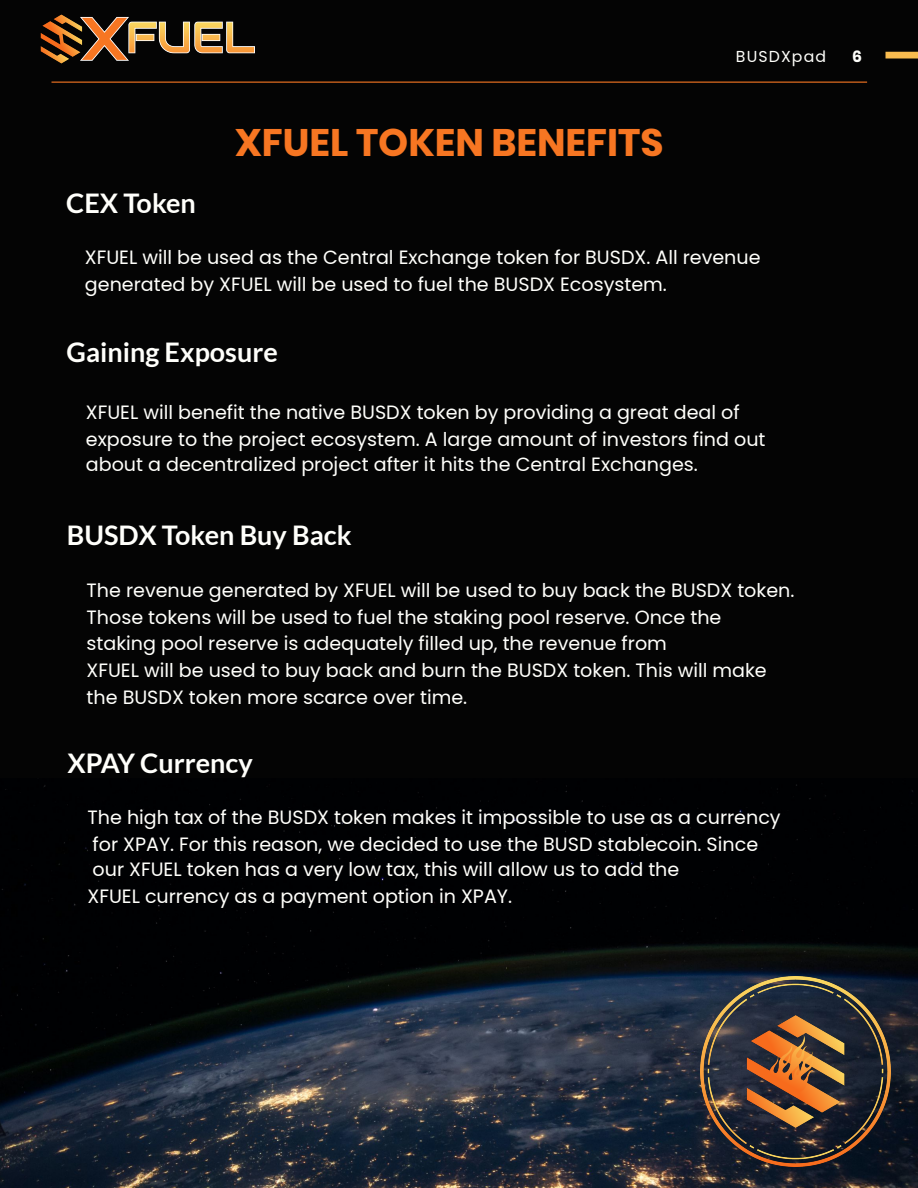
<style>
.page{position:relative;width:918px;height:1188px;background:#040404}
.page>*{position:absolute;margin:0;border:0;box-sizing:border-box;transform-origin:0 0}
.t1{font:700 38.25px "Poppins";color:#f77622}
.t2{font:700 27px "Lato";color:#fffffb}
.t3{font:19.2px/26.7px "Poppins";color:#fffffb}
.t4{font:15.75px "Poppins";letter-spacing:.07em;color:#fffffb}
.t5{font:700 15.75px "Poppins";color:#fffffb}
</style>
<div class="page">
<div style="left:889px;top:52px;width:29px;height:6px;background:#f9bc4f"></div>
<hr style="left:52px;top:82px;width:815px;height:1px;background:#f77622">
<img style="left:40px;top:14px;width:214px;height:50px">
<img style="left:0;top:784px;width:918px;height:404px">
<img style="left:700px;top:976px;width:190px;height:191px">
<h2 class="t2" style="left:66px;top:186px;width:131px">CEX Token</h2>
<h1 class="t1" style="left:235px;top:116px;width:430px">XFUEL TOKEN BENEFITS</h1>
<p class="t4" style="left:736px;top:49px;width:92px">BUSDXpad</p>
<p class="t5" style="left:852px;top:45px;width:11px">6</p>
<p class="t3" style="left:85px;top:245px;width:677px">XFUEL will be used as the Central Exchange token for BUSDX. All revenue generated by XFUEL will be used to fuel the BUSDX Ecosystem.</p>
<h2 class="t2" style="left:66px;top:336px;width:213px">Gaining Exposure</h2>
<p class="t3" style="left:86px;top:400px;width:681px">XFUEL will benefit the native BUSDX token by providing a great deal of exposure to the project ecosystem. A large amount of investors find out about a decentralized project after it hits the Central Exchanges.</p>
<h2 class="t2" style="left:67px;top:518px;width:286px">BUSDX Token Buy Back</h2>
<p class="t3" style="left:87px;top:578px;width:709px">The revenue generated by XFUEL will be used to buy back the BUSDX token.<br>Those tokens will be used to fuel the staking pool reserve. Once the staking pool reserve is adequately filled up, the revenue from<br>XFUEL will be used to buy back and burn the BUSDX token. This will make the BUSDX token more scarce over time.</p>
<h2 class="t2" style="left:68px;top:746px;width:187px">XPAY Currency</h2>
<p class="t3" style="left:88px;top:804px;width:695px">The high tax of the BUSDX token makes it impossible to use as a currency for XPAY. For this reason, we decided to use the BUSD stablecoin. Since our XFUEL token has a very low tax, this will allow us to add the<br>XFUEL currency as a payment option in XPAY.</p>
</div>
